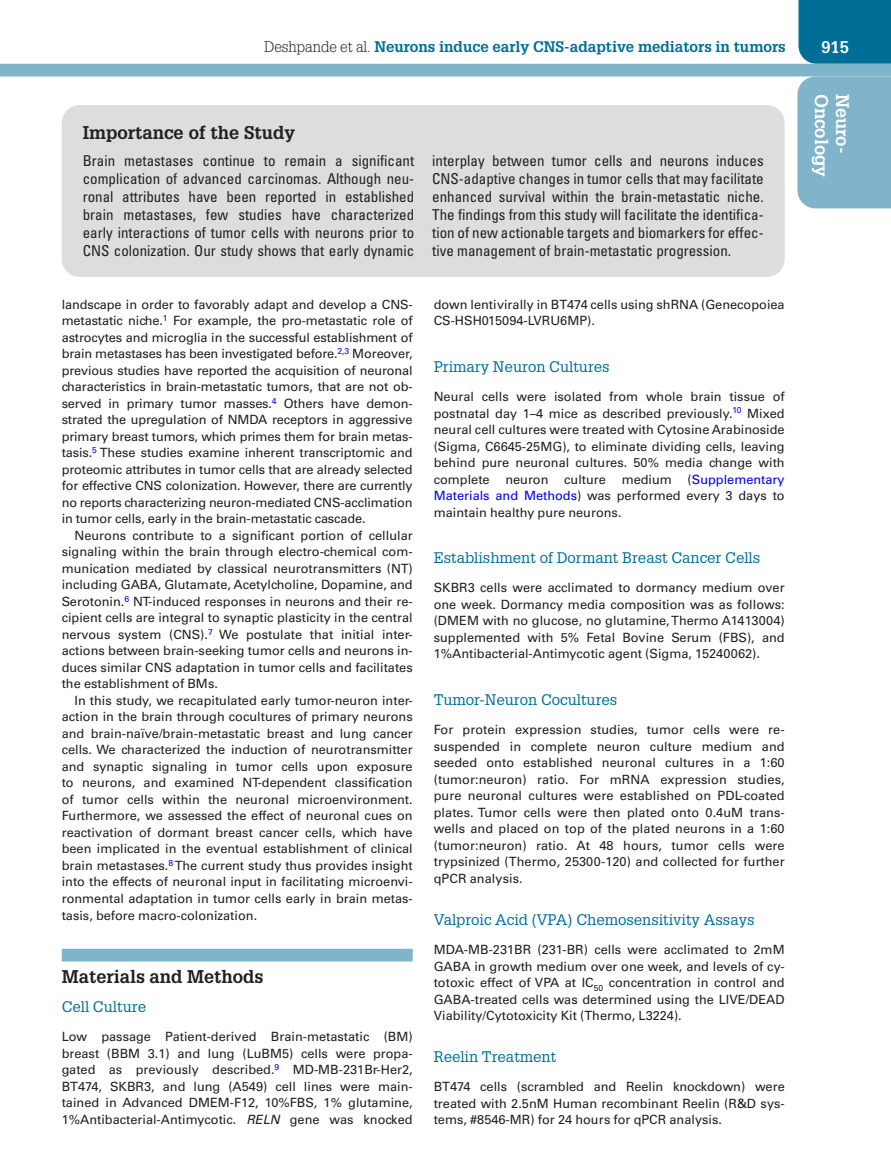
<style>
.page{position:relative;width:891px;height:1175px;background:#fff}
.page>*{position:absolute;margin:0;border:0;box-sizing:border-box;transform-origin:0 0}
.t1{font:700 18px "Glypha LT Std";color:#231f20}
.t2{font:700 18px "Glypha LT Std";color:#fff}
.t3{font:700 16.5px "Glypha LT Std";color:#fff}
.t4{font:condensed 15px/18px "Univers LT Std";color:#231f20;text-align:justify}
.t5{font:15px "Glypha LT Std";color:#006e96}
.t6{font:700 15px "Glypha LT Std";color:#006e96}
.t7{font:12.75px/16.5px "Univers LT Std";color:#231f20;text-align:justify}
.s1{font-weight:300;color:#231f20}
.s2{font-style:italic}
.s3{color:#00f}
</style>
<div class="page">
<div style="left:799px;top:0;width:92px;height:64px;background:#006e96"></div>
<div style="left:797px;top:76px;width:94px;height:132px;background:#7fb4ca"></div>
<div style="left:0;top:64px;width:891px;height:12px;background:#7fb4ca"></div>
<div style="left:62px;top:948px;width:351px;height:13px;background:#7fb4ca"></div>
<div style="left:62px;top:105px;width:723px;height:172px;background:#dcdddf;border-radius:18px"></div>
<p class="t6" style="left:264px;top:37px;width:523px"><span class="s1">Deshpande et al.</span> Neurons induce early CNS-adaptive mediators in tumors</p>
<p class="t3" style="left:821px;top:37px;width:29px">915</p>
<h1 class="t2" style="left:833px;top:94px;width:85px;rotate:90deg">Oncology</h1>
<h1 class="t2" style="left:854px;top:94px;width:61px;rotate:90deg">Neuro-</h1>
<h1 class="t1" style="left:83px;top:121px;width:214px">Importance of the Study</h1>
<p class="t4" style="left:83px;top:151px;width:333px">Brain metastases continue to remain a significant complication of advanced carcinomas. Although neu&shy;ronal attributes have been reported in established brain metastases, few studies have characterized early interactions of tumor cells with neurons prior to CNS colonization. Our study shows that early dynamic</p>
<p class="t4" style="left:432px;top:151px;width:333px">interplay between tumor cells and neurons induces CNS-adaptive changes in tumor cells that may facilitate enhanced survival within the brain-metastatic niche.<br>The findings from this study will facilitate the identifica&shy;tion of new actionable targets and biomarkers for effec&shy;tive management of brain-metastatic progression.</p>
<p class="t7" style="left:62px;top:296px;width:353px">landscape in order to favorably adapt and develop a CNS&shy;metastatic niche.<sup>1</sup> For example, the pro-metastatic role of astrocytes and microglia in the successful establishment of brain metastases has been investigated before.<sup>2</sup><sup>,</sup><sup>3</sup> Moreover, previous studies have reported the acquisition of neuronal characteristics in brain-metastatic tumors, that are not ob&shy;served in primary tumor masses.<sup>4</sup> Others have demon&shy;strated the upregulation of NMDA receptors in aggressive primary breast tumors, which primes them for brain metas&shy;tasis.<sup>5</sup> These studies examine inherent transcriptomic and proteomic attributes in tumor cells that are already selected for effective CNS colonization. However, there are currently no reports characterizing neuron-mediated CNS-acclimation in tumor cells, early in the brain-metastatic cascade.</p>
<p class="t7" style="left:62px;top:527px;width:353px;text-indent:13px">Neurons contribute to a significant portion of cellular signaling within the brain through electro-chemical com&shy;munication mediated by classical neurotransmitters (NT) including GABA, Glutamate, Acetylcholine, Dopamine, and Serotonin.<sup>6</sup> NT-induced responses in neurons and their re&shy;cipient cells are integral to synaptic plasticity in the central nervous system (CNS).<sup>7</sup> We postulate that initial inter&shy;actions between brain-seeking tumor cells and neurons in&shy;duces similar CNS adaptation in tumor cells and facilitates the establishment of BMs.</p>
<p class="t7" style="left:62px;top:692px;width:353px;text-indent:13px">In this study, we recapitulated early tumor-neuron inter&shy;action in the brain through cocultures of primary neurons and brain-naïve/brain-metastatic breast and lung cancer cells. We characterized the induction of neurotransmitter and synaptic signaling in tumor cells upon exposure to neurons, and examined NT-dependent classification of tumor cells within the neuronal microenvironment.<br>Furthermore, we assessed the effect of neuronal cues on reactivation of dormant breast cancer cells, which have been implicated in the eventual establishment of clinical brain metastases.<sup>8</sup> The current study thus provides insight into the effects of neuronal input in facilitating microenvi&shy;ronmental adaptation in tumor cells early in brain metas&shy;tasis, before macro-colonization.</p>
<h1 class="t1" style="left:62px;top:965px;width:203px">Materials and Methods</h1>
<p class="t5" style="left:62px;top:997px;width:86px">Cell Culture</p>
<p class="t7" style="left:62px;top:1028px;width:353px">Low passage Patient-derived Brain-metastatic (BM) breast (BBM 3.1) and lung (LuBM5) cells were propa&shy;gated as previously described.<sup>9</sup> MD-MB-231Br-Her2, BT474, SKBR3, and lung (A549) cell lines were main&shy;tained in Advanced DMEM-F12, 10%FBS, 1% glutamine, 1%Antibacterial-Antimycotic. <span class="s2">RELN</span> gene was knocked</p>
<p class="t7" style="left:434px;top:296px;width:353px">down lentivirally in BT474 cells using shRNA (Genecopoiea<br>CS-HSH015094-LVRU6MP).</p>
<p class="t5" style="left:434px;top:357px;width:178px">Primary Neuron Cultures</p>
<p class="t7" style="left:434px;top:388px;width:353px">Neural cells were isolated from whole brain tissue of postnatal day 1–4 mice as described previously.<sup>10</sup> Mixed neural cell cultures were treated with Cytosine Arabinoside (Sigma, C6645-25MG), to eliminate dividing cells, leaving behind pure neuronal cultures. 50% media change with complete neuron culture medium (<span class="s3">Supplementary Materials and Methods</span>) was performed every 3 days to maintain healthy pure neurons.</p>
<p class="t5" style="left:434px;top:548px;width:328px">Establishment of Dormant Breast Cancer Cells</p>
<p class="t7" style="left:434px;top:579px;width:353px">SKBR3 cells were acclimated to dormancy medium over one week. Dormancy media composition was as follows: (DMEM with no glucose, no glutamine, Thermo A1413004) supplemented with 5% Fetal Bovine Serum (FBS), and 1%Antibacterial-Antimycotic agent (Sigma, 15240062).</p>
<p class="t5" style="left:434px;top:690px;width:185px">Tumor-Neuron Cocultures</p>
<p class="t7" style="left:434px;top:721px;width:353px">For protein expression studies, tumor cells were re&shy;suspended in complete neuron culture medium and seeded onto established neuronal cultures in a 1:60 (tumor:neuron) ratio. For mRNA expression studies, pure neuronal cultures were established on PDL-coated plates. Tumor cells were then plated onto 0.4uM trans&shy;wells and placed on top of the plated neurons in a 1:60 (tumor:neuron) ratio. At 48 hours, tumor cells were trypsinized (Thermo, 25300-120) and collected for further qPCR analysis.</p>
<p class="t5" style="left:434px;top:910px;width:322px">Valproic Acid (VPA) Chemosensitivity Assays</p>
<p class="t7" style="left:434px;top:941px;width:353px">MDA-MB-231BR (231-BR) cells were acclimated to 2mM GABA in growth medium over one week, and levels of cy&shy;totoxic effect of VPA at IC<sub>50</sub> concentration in control and GABA-treated cells was determined using the LIVE/DEAD Viability/Cytotoxicity Kit (Thermo, L3224).</p>
<p class="t5" style="left:434px;top:1047px;width:124px">Reelin Treatment</p>
<p class="t7" style="left:434px;top:1078px;width:353px">BT474 cells (scrambled and Reelin knockdown) were treated with 2.5nM Human recombinant Reelin (R&amp;D sys&shy;tems, #8546-MR) for 24 hours for qPCR analysis.</p>
</div>
